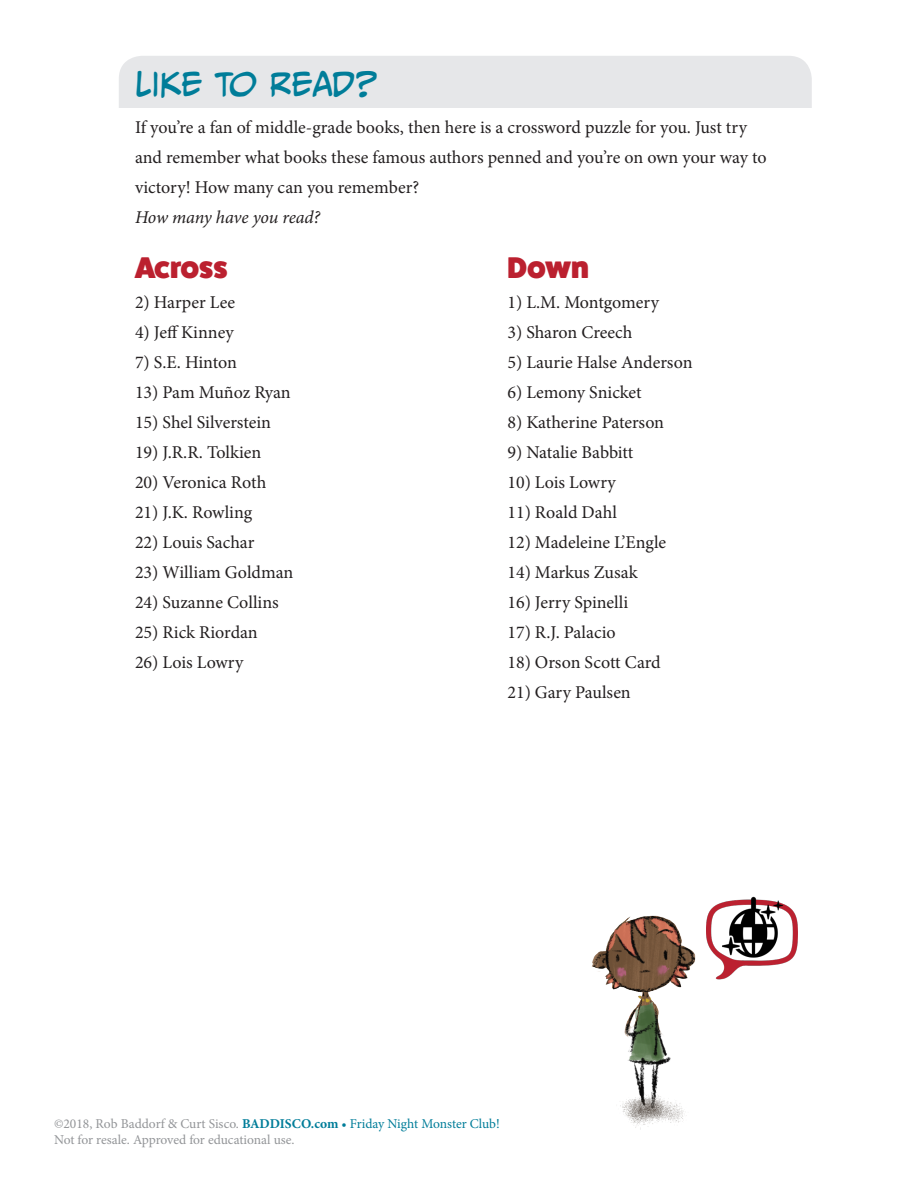
<style>
.page{position:relative;width:918px;height:1188px;background:#fff}
.page>*{position:absolute;margin:0;border:0;box-sizing:border-box;transform-origin:0 0}
.t1{font:30px "CC Meanwhile";color:#007d99}
.t2{font:800 30px "Fat Frank";color:#bb202f}
.t3{font:18px/30px "Minion Pro";color:#231f20}
.t4{font:italic 18px "Minion Pro";letter-spacing:-.01em;color:#231f20}
.t5{font:13.5px "Minion Pro";letter-spacing:-.005em;color:#939598}
.s1{font-weight:700;color:#007d99}
.s2{color:#007d99}
</style>
<div class="page">
<div style="left:119px;top:56px;width:693px;height:52px;background:#e6e7e9"></div>
<img style="left:709px;top:907px;width:89px;height:73px">
<img style="left:713px;top:896px;width:81px;height:73px">
<img style="left:592px;top:912px;width:117px;height:218px">
<p class="t1" style="left:135px;top:66px;width:242px">LIKE TO READ?</p>
<p class="t3" style="left:135px;top:113px;width:633px">If you’re a fan of middle-grade books, then here is a crossword puzzle for you. Just try and remember what books these famous authors penned and you’re on own your way to victory! How many can you remember?</p>
<p class="t4" style="left:135px;top:205px;width:187px">How many have you read?</p>
<p class="t2" style="left:135px;top:251px;width:94px">Across</p>
<p class="t3" style="left:135px;top:287px;width:102px">2) Harper Lee</p>
<p class="t3" style="left:135px;top:317px;width:100px">4) Jeff Kinney</p>
<p class="t3" style="left:135px;top:347px;width:104px">7) S.E. Hinton</p>
<p class="t3" style="left:135px;top:377px;width:157px">13) Pam Muñoz Ryan</p>
<p class="t3" style="left:135px;top:407px;width:138px">15) Shel Silverstein</p>
<p class="t3" style="left:135px;top:437px;width:128px">19) J.R.R. Tolkien</p>
<p class="t3" style="left:135px;top:467px;width:133px">20) Veronica Roth</p>
<p class="t3" style="left:135px;top:497px;width:119px">21) J.K. Rowling</p>
<p class="t3" style="left:135px;top:527px;width:121px">22) Louis Sachar</p>
<p class="t3" style="left:135px;top:557px;width:160px">23) William Goldman</p>
<p class="t3" style="left:135px;top:587px;width:145px">24) Suzanne Collins</p>
<p class="t3" style="left:135px;top:617px;width:124px">25) Rick Riordan</p>
<p class="t3" style="left:135px;top:647px;width:110px">26) Lois Lowry</p>
<p class="t2" style="left:507px;top:251px;width:83px">Down</p>
<p class="t3" style="left:507px;top:287px;width:153px">1) L.M. Montgomery</p>
<p class="t3" style="left:507px;top:317px;width:127px">3) Sharon Creech</p>
<p class="t3" style="left:507px;top:347px;width:187px">5) Laurie Halse Anderson</p>
<p class="t3" style="left:507px;top:377px;width:136px">6) Lemony Snicket</p>
<p class="t3" style="left:507px;top:407px;width:158px">8) Katherine Paterson</p>
<p class="t3" style="left:507px;top:437px;width:128px">9) Natalie Babbitt</p>
<p class="t3" style="left:507px;top:467px;width:110px">10) Lois Lowry</p>
<p class="t3" style="left:507px;top:497px;width:111px">11) Roald Dahl</p>
<p class="t3" style="left:507px;top:527px;width:160px">12) Madeleine L’Engle</p>
<p class="t3" style="left:507px;top:557px;width:132px">14) Markus Zusak</p>
<p class="t3" style="left:507px;top:587px;width:122px">16) Jerry Spinelli</p>
<p class="t3" style="left:507px;top:617px;width:110px">17) R.J. Palacio</p>
<p class="t3" style="left:507px;top:647px;width:155px">18) Orson Scott Card</p>
<p class="t3" style="left:507px;top:677px;width:125px">21) Gary Paulsen</p>
<p class="t5" style="left:54px;top:1115px;width:447px">©2018, Rob Baddorf &amp; Curt Sisco. <span class="s1">BADDISCO.com</span> <span class="s2">• Friday Night Monster Club!</span></p>
<p class="t5" style="left:54px;top:1131px;width:242px">Not for resale. Approved for educational use.</p>
</div>
